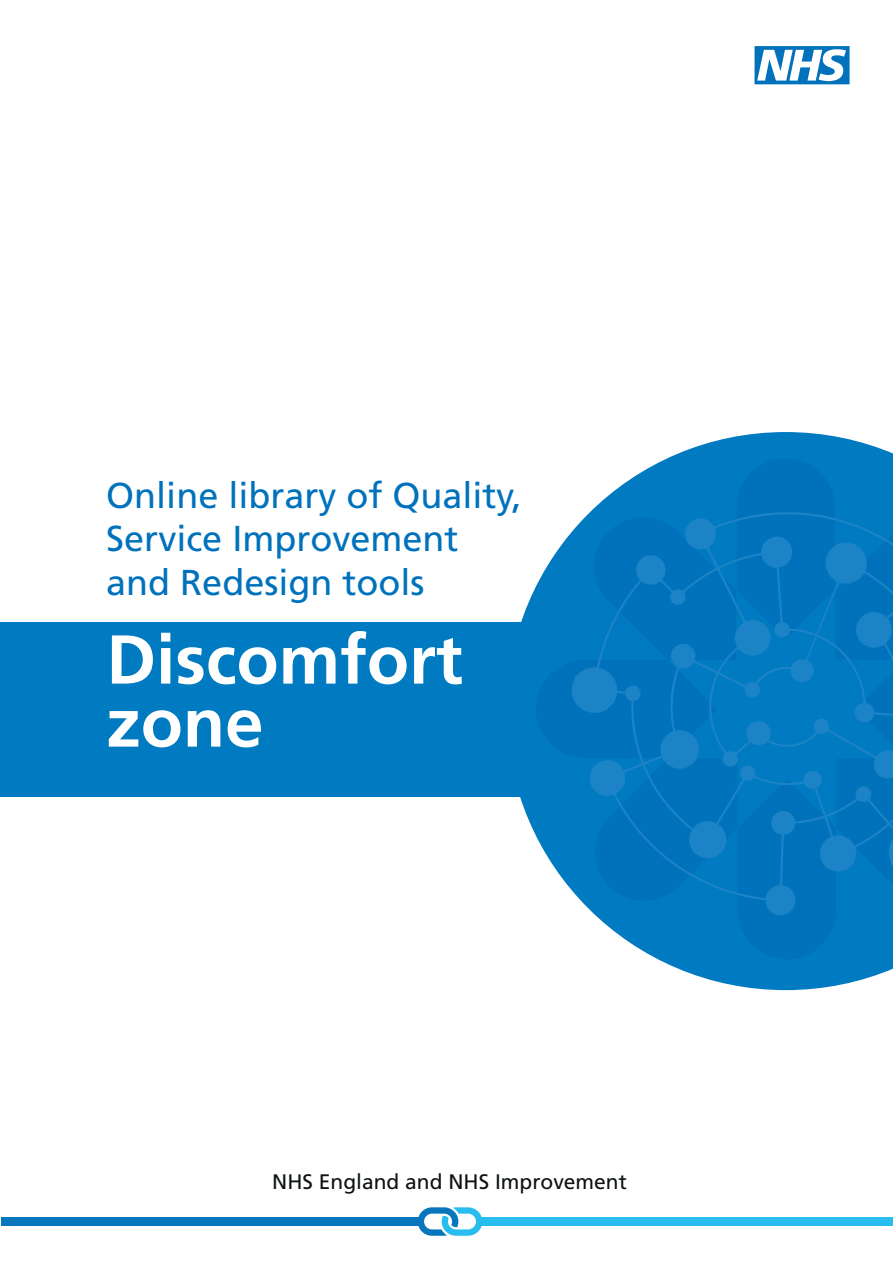
<style>
.page{position:relative;width:893px;height:1263px;background:#fff}
.page>*{position:absolute;margin:0;border:0;box-sizing:border-box;transform-origin:0 0}
.t1{font:700 69px/63px "Frutiger LT Std";color:#fff}
.t2{font:36px/43.2px "Frutiger LT Std";color:#0072bc}
.t3{font:21px "Frutiger LT Std";color:#0f1313}
</style>
<div class="page">
<svg style="left:754px;top:46px;width:95px;height:38px"></svg>
<div style="left:0;top:622px;width:614px;height:175px;background:#007ac0"></div>
<svg style="left:520px;top:432px;width:373px;height:558px"></svg>
<svg style="left:536px;top:458px;width:357px;height:502px"></svg>
<svg style="left:570px;top:511px;width:323px;height:406px;background:#0578bf"></svg>
<svg style="left:418px;top:1207px;width:64px;height:29px"></svg>
<div style="left:2px;top:1217px;width:419px;height:9px;background:#0876bc"></div>
<div style="left:478px;top:1217px;width:415px;height:9px;background:#29bdef"></div>
<p class="t2" style="left:106px;top:477px;width:417px">Online library of Quality,<br>Service Improvement and Redesign tools</p>
<h1 class="t1" style="left:106px;top:633px;width:358px">Discomfort zone</h1>
<p class="t3" style="left:272px;top:1173px;width:356px">NHS England and NHS Improvement</p>
</div>
